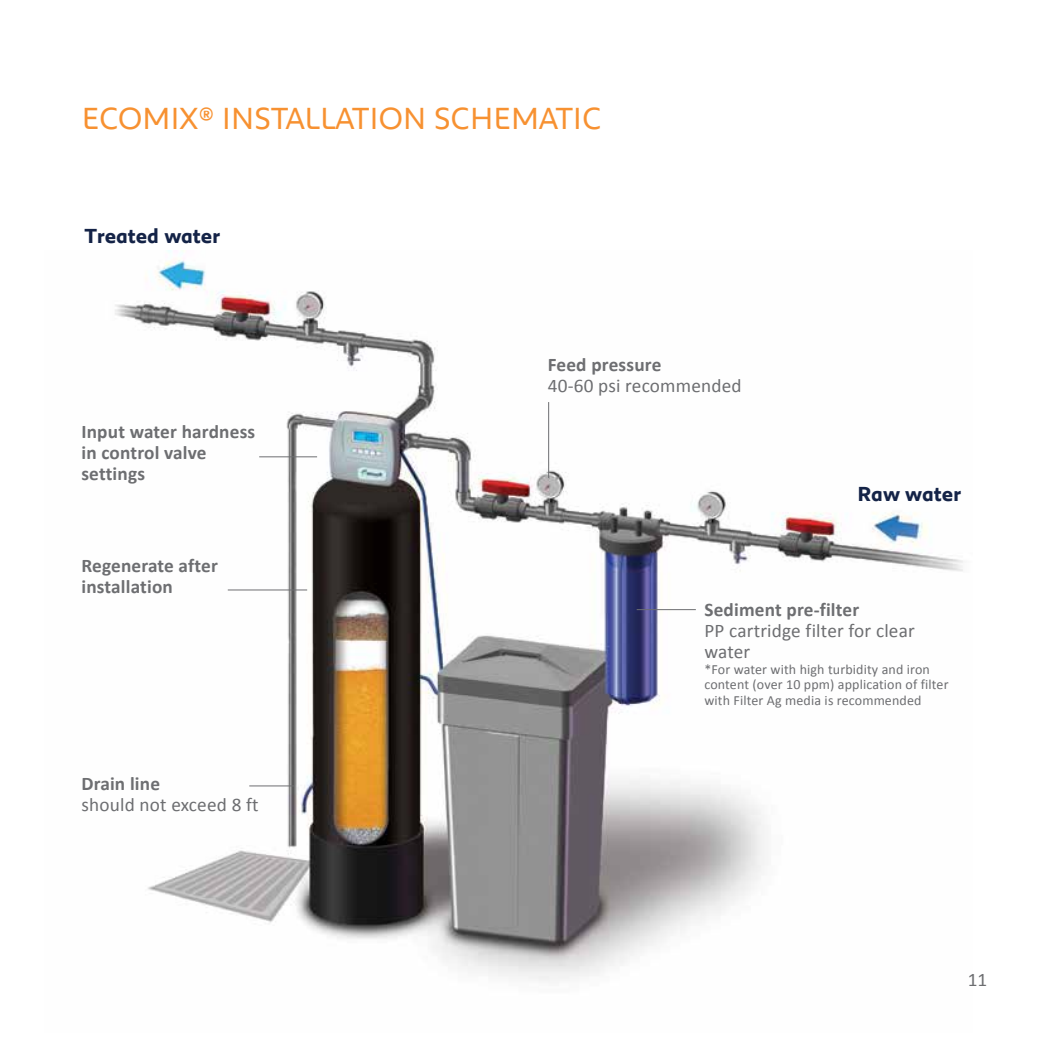
<style>
.page{position:relative;width:1042px;height:1042px;background:#fff}
.page>*{position:absolute;margin:0;border:0;box-sizing:border-box;transform-origin:0 0}
.t1{font:31.5px "Peugeot";letter-spacing:-.01em;color:#f79131}
.t2{font:700 21px "Peugeot";letter-spacing:-.01em;color:#142347}
.t3{font:700 19.25px/21px "Calibri";letter-spacing:.01em;color:#6d6e71}
.t4{font:19.25px/21px "Calibri";letter-spacing:.01em;color:#6d6e71}
.t5{font:14px/15.8px "Calibri";letter-spacing:.01em;color:#6d6e71}
</style>
<div class="page">
<img style="left:115px;top:251px;width:848px;height:731px">
<hr style="left:259px;top:456px;width:58px;height:1px;background:#6d6e71">
<hr style="left:228px;top:589px;width:79px;height:1px;background:#6d6e71">
<hr style="left:548px;top:402px;width:1px;height:76px;background:#6d6e71">
<hr style="left:637px;top:609px;width:59px;height:1px;background:#6d6e71">
<hr style="left:249px;top:785px;width:45px;height:1px;background:#6d6e71">
<h1 class="t1" style="left:82px;top:97px;width:516px">ECOMIX® INSTALLATION SC HEMATIC</h1>
<p class="t2" style="left:84px;top:221px;width:137px">Treated water</p>
<p class="t3" style="left:81px;top:421px;width:175px">Input water hardness in control valve settings</p>
<p class="t3" style="left:81px;top:554px;width:138px">Regenerate after installation</p>
<p class="t3" style="left:81px;top:773px;width:80px">Drain line</p>
<p class="t4" style="left:81px;top:794px;width:179px">should not exceed 8 ft</p>
<p class="t3" style="left:548px;top:354px;width:115px">Feed pressure</p>
<p class="t4" style="left:548px;top:375px;width:195px">40-60 psi recommended</p>
<p class="t2" style="left:857px;top:479px;width:106px">Raw water</p>
<p class="t3" style="left:704px;top:599px;width:156px">Sediment pre-filter</p>
<p class="t4" style="left:704px;top:620px;width:212px">PP cartridge filter for clear water</p>
<p class="t5" style="left:704px;top:661px;width:246px">*For water with high turbidity and iron content (over 10 ppm) application of filter with Filter Ag media is recommended</p>
<p class="t4" style="left:967px;top:969px;width:21px">11</p>
</div>
